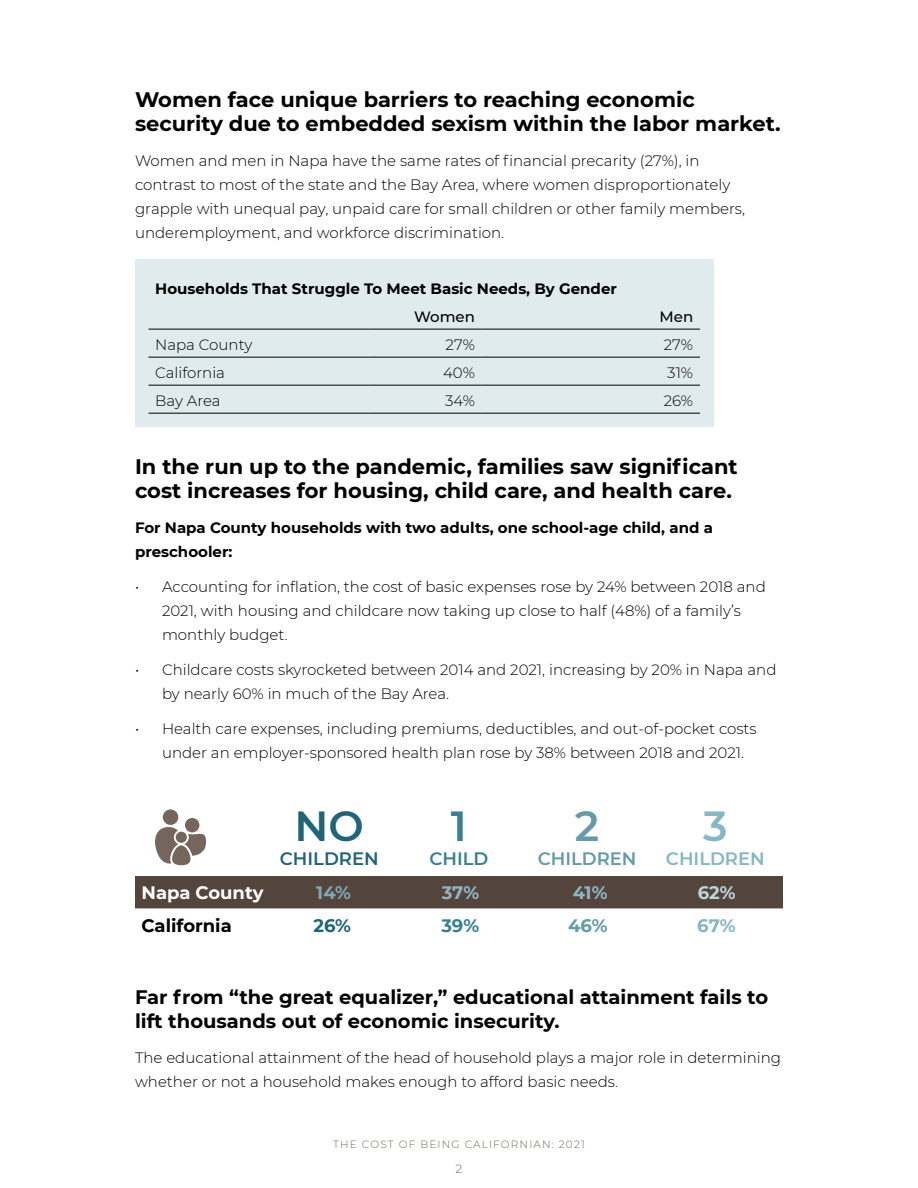
<style>
.page{position:relative;width:918px;height:1188px;background:#fff}
.page>*{position:absolute;margin:0;border:0;box-sizing:border-box;transform-origin:0 0}
.body{font:600 42px "Montserrat";color:#206577}
.body-2{font:600 42px "Montserrat";color:#398093}
.body-3{font:600 42px "Montserrat";color:#649aaa}
.body-4{font:600 42px "Montserrat";color:#86b7c4}
.body-5{font:700 21px/24px "Montserrat";color:#000}
.body-6{font:700 19.5px/24px "Montserrat";color:#000}
.body-7{font:700 18px "Montserrat";color:#fff}
.body-8{font:700 18px "Montserrat";color:#000}
.body-9{font:600 18px "Montserrat";color:#206577}
.body-10{font:600 18px "Montserrat";color:#649aaa}
.body-11{font:600 18px "Montserrat";color:#86b7c4}
.body-12{font:700 18px "Montserrat";color:#91b6c3}
.body-13{font:600 18px "Montserrat";color:#398093}
.body-14{font:700 18px "Montserrat";color:#82a6b3}
.body-15{font:700 18px "Montserrat";color:#bcd5dd}
.body-16{font:700 18px "Montserrat";color:#206577}
.body-17{font:700 18px "Montserrat";color:#398093}
.body-18{font:700 18px "Montserrat";color:#649aaa}
.body-19{font:700 18px "Montserrat";color:#86b7c4}
.bullet_1{font:300 15px/24px "Montserrat";color:#000}
.body-20{font:300 15px/24px "Montserrat";color:#000}
.body-21{font:700 15px/24px "Montserrat";color:#000}
.tale_3{font:300 15px "Montserrat";color:#000}
.table_2{font:500 15px "Montserrat";color:#000}
.t1{font:300 12px "Montserrat";color:#74665d}
.t2{font:300 10.5px "Montserrat";letter-spacing:.11em;color:#74665d}
</style>
<div class="page">
<div style="left:135px;top:260px;width:578px;height:167px;background:#e0ebed"></div>
<hr style="left:148px;top:329px;width:221px;height:1px;background:#000">
<hr style="left:369px;top:329px;width:113px;height:1px;background:#000">
<hr style="left:482px;top:329px;width:218px;height:1px;background:#000">
<hr style="left:148px;top:357px;width:221px;height:1px;background:#000">
<hr style="left:369px;top:357px;width:113px;height:1px;background:#000">
<hr style="left:482px;top:357px;width:218px;height:1px;background:#000">
<hr style="left:148px;top:385px;width:221px;height:1px;background:#000">
<hr style="left:369px;top:385px;width:113px;height:1px;background:#000">
<hr style="left:482px;top:385px;width:218px;height:1px;background:#000">
<hr style="left:148px;top:413px;width:221px;height:1px;background:#000">
<hr style="left:369px;top:413px;width:113px;height:1px;background:#000">
<hr style="left:482px;top:413px;width:218px;height:1px;background:#000">
<div style="left:135px;top:876px;width:648px;height:32px;background:#54453c"></div>
<div style="left:163px;top:809px;width:15px;height:16px;background:#74665d;border-radius:50%"></div>
<div style="left:185px;top:818px;width:14px;height:14px;background:#74665d;border-radius:50%"></div>
<svg style="left:155px;top:827px;width:51px;height:38px"></svg>
<p class="body-5" style="left:135px;top:86px;width:647px">Women face unique barriers to reaching economic security due to embedded sexism within the labor market.</p>
<p class="body-20" style="left:135px;top:148px;width:612px">Women and men in Napa have the same rates of financial precarity (27%), in contrast to most of the state and the Bay Area, where women disproportionately grapple with unequal pay, unpaid care for small children or other family members, underemployment, and workforce discrimination.</p>
<p class="body-21" style="left:155px;top:276px;width:463px">Households That Struggle To Meet Basic Needs, By Gender</p>
<p class="table_2" style="left:414px;top:307px;width:62px">Women</p>
<p class="table_2" style="left:660px;top:307px;width:35px">Men</p>
<p class="tale_3" style="left:155px;top:335px;width:99px">Napa County</p>
<p class="tale_3" style="left:446px;top:335px;width:31px">27%</p>
<p class="tale_3" style="left:664px;top:335px;width:31px">27%</p>
<p class="tale_3" style="left:155px;top:363px;width:71px">California</p>
<p class="tale_3" style="left:443px;top:363px;width:33px">40%</p>
<p class="tale_3" style="left:667px;top:363px;width:27px">31%</p>
<p class="tale_3" style="left:155px;top:391px;width:67px">Bay Area</p>
<p class="tale_3" style="left:445px;top:391px;width:31px">34%</p>
<p class="tale_3" style="left:664px;top:391px;width:31px">26%</p>
<p class="body-5" style="left:135px;top:454px;width:604px">In the run up to the pandemic, families saw significant cost increases for housing, child care, and health care.</p>
<p class="body-21" style="left:135px;top:515px;width:580px">For Napa County households with two adults, one school-age child, and a preschooler:</p>
<p class="bullet_1" style="left:162px;top:574px;width:605px;text-indent:-27px">• Accounting for inflation, the cost of basic expenses rose by 24% between 2018 and<br>2021, with housing and childcare now taking up close to half (48%) of a family’s monthly budget.</p>
<p class="bullet_1" style="left:162px;top:657px;width:616px;text-indent:-27px">• Childcare costs skyrocketed between 2014 and 2021, increasing by 20% in Napa and by nearly 60% in much of the Bay Area.</p>
<p class="bullet_1" style="left:162px;top:716px;width:596px;text-indent:-27px">• Health care expenses, including premiums, deductibles, and out-of-pocket costs under an employer-sponsored health plan rose by 38% between 2018 and 2021.</p>
<p class="body" style="left:295px;top:797px;width:71px">NO</p>
<p class="body-9" style="left:280px;top:846px;width:100px">CHILDREN</p>
<p class="body-2" style="left:451px;top:797px;width:18px">1</p>
<p class="body-13" style="left:429px;top:846px;width:61px">CHILD</p>
<p class="body-3" style="left:575px;top:797px;width:26px">2</p>
<p class="body-10" style="left:538px;top:846px;width:100px">CHILDREN</p>
<p class="body-4" style="left:703px;top:797px;width:26px">3</p>
<p class="body-11" style="left:666px;top:846px;width:100px">CHILDREN</p>
<p class="body-7" style="left:141px;top:879px;width:123px">Napa County</p>
<p class="body-14" style="left:316px;top:880px;width:36px">14%</p>
<p class="body-12" style="left:442px;top:880px;width:39px">37%</p>
<p class="body-12" style="left:573px;top:880px;width:36px">41%</p>
<p class="body-15" style="left:698px;top:880px;width:40px">62%</p>
<p class="body-8" style="left:141px;top:912px;width:92px">California</p>
<p class="body-16" style="left:314px;top:912px;width:39px">26%</p>
<p class="body-17" style="left:441px;top:912px;width:39px">39%</p>
<p class="body-18" style="left:568px;top:912px;width:41px">46%</p>
<p class="body-19" style="left:697px;top:912px;width:40px">67%</p>
<p class="body-6" style="left:135px;top:985px;width:635px">Far from “the great equalizer,” educational attainment fails to lift thousands out of economic insecurity.</p>
<p class="body-20" style="left:135px;top:1045px;width:648px">The educational attainment of the head of household plays a major role in determining whether or not a household makes enough to afford basic needs.</p>
<p class="t2" style="left:333px;top:1137px;width:253px">THE COST OF BEING CALIFORNIAN: 2021</p>
<p class="t1" style="left:456px;top:1161px;width:8px">2</p>
</div>
